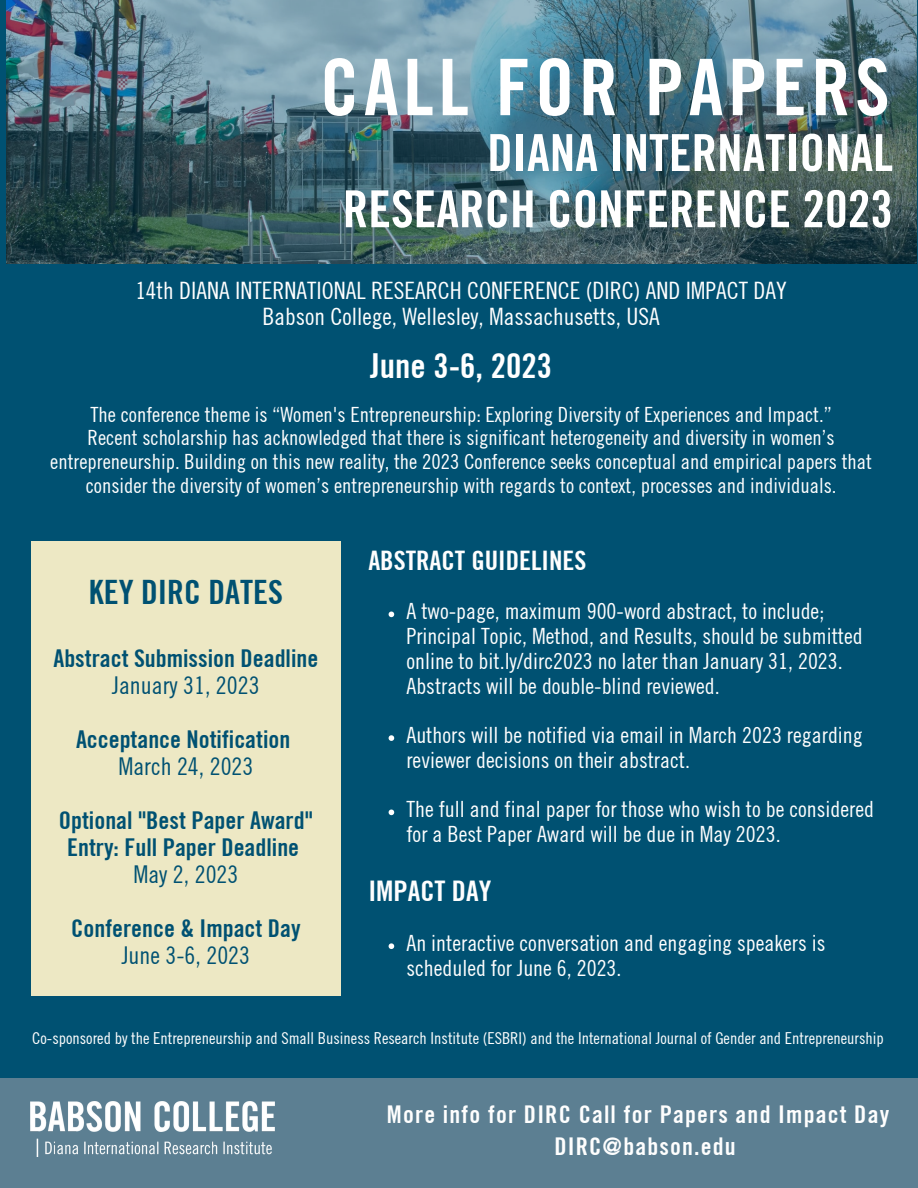
<style>
.page{position:relative;width:918px;height:1188px;background:#005172}
.page>*{position:absolute;margin:0;border:0;box-sizing:border-box;transform-origin:0 0}
.t1{font:700 condensed 78.15px "Trade Gothic No.20";letter-spacing:.06em;color:#fff}
.t2{font:700 condensed 51.15px/56.2px "Trade Gothic No.20";color:#fff;text-align:right}
.t3{font:700 condensed 34.5px "Trade Gothic No.20";color:#fff}
.t4{font:700 condensed 33.6px "Trade Gothic No.20";color:#005172}
.t5{font:700 condensed 28.35px "Trade Gothic No.20";color:#fefefe}
.t6{font:700 condensed 26.85px "Trade Gothic No.20";color:#fefefe}
.t7{font:700 condensed 24.6px/27px "Trade Gothic No.20";color:#005172;text-align:center}
.t8{font:condensed 24.6px "Trade Gothic No.18";color:#005172}
.t9{font:700 condensed 24.45px/32.7px "Trade Gothic No.20";letter-spacing:.045em;color:#fefefe;text-align:center}
.t10{font:condensed 24px/25.8px "Trade Gothic No.18";color:#fff;text-align:center}
.t11{font:condensed 22.35px/24.8px "Trade Gothic No.18";color:#fefefe}
.t12{font:condensed 21px/23.7px "Trade Gothic No.18";color:#fff;text-align:center}
.t13{font:condensed 16.5px "Trade Gothic No.18";color:#fff}
</style>
<div class="page">
<img style="left:6px;top:0;width:910px;height:263px">
<div style="left:0;top:1078px;width:918px;height:110px;background:#5c7f92"></div>
<img style="left:31px;top:1102px;width:244px;height:55px">
<div style="left:31px;top:541px;width:309px;height:455px;background:#ede8c4"></div>
<svg style="left:389px;top:612px;width:5px;height:5px"></svg>
<svg style="left:389px;top:735px;width:5px;height:6px"></svg>
<svg style="left:389px;top:810px;width:5px;height:5px"></svg>
<svg style="left:389px;top:943px;width:5px;height:6px"></svg>
<h1 class="t1" style="left:320px;top:59px;width:571px">CALL FOR PAPERS</h1>
<h2 class="t2" style="left:343px;top:129px;width:552px">DIANA INTERNATIONAL<br>RESEARCH CONFERENCE 2023</h2>
<p class="t10" style="left:135px;top:280px;width:653px">14th DIANA INTERNATIONAL RESEARCH CONFERENCE (DIRC) AND IMPACT DAY<br>Babson College, Wellesley, Massachusetts, USA</p>
<h3 class="t3" style="left:370px;top:353px;width:183px">June 3-6, 2023</h3>
<p class="t12" style="left:50px;top:404px;width:823px">The conference theme is “Women's Entrepreneurship: Exploring Diversity of Experiences and Impact.”<br>Recent scholarship has acknowledged that there is significant heterogeneity and diversity in women’s entrepreneurship. Building on this new reality, the 2023 Conference seeks conceptual and empirical papers that consider the diversity of women’s entrepreneurship with regards to context, processes and individuals.</p>
<h3 class="t4" style="left:89px;top:580px;width:196px">KEY DIRC DATES</h3>
<p class="t7" style="left:53px;top:647px;width:266px">Abstract Submission Deadline</p>
<p class="t8" style="left:112px;top:677px;width:149px">January 31, 2023</p>
<p class="t7" style="left:76px;top:728px;width:216px">Acceptance Notification</p>
<p class="t8" style="left:118px;top:758px;width:137px">March 24, 2023</p>
<p class="t7" style="left:59px;top:809px;width:255px">Optional "Best Paper Award"<br>Entry: Full Paper Deadline</p>
<p class="t8" style="left:133px;top:866px;width:107px">May 2, 2023</p>
<p class="t7" style="left:71px;top:917px;width:231px">Conference &amp; Impact Day</p>
<p class="t8" style="left:122px;top:947px;width:130px">June 3-6, 2023</p>
<p class="t6" style="left:368px;top:551px;width:220px">ABSTRACT GUIDELINES</p>
<p class="t11" style="left:406px;top:601px;width:458px">A two-page, maximum 900-word abstract, to include; Principal Topic, Method, and Results, should be submitted online to bit.ly/dirc2023 no later than January 31, 2023.<br>Abstracts will be double-blind reviewed.</p>
<p class="t11" style="left:406px;top:725px;width:458px">Authors will be notified via email in March 2023 regarding reviewer decisions on their abstract.</p>
<p class="t11" style="left:406px;top:799px;width:469px">The full and final paper for those who wish to be considered for a Best Paper Award will be due in May 2023.</p>
<p class="t5" style="left:368px;top:880px;width:125px">IMPACT DAY</p>
<p class="t11" style="left:406px;top:933px;width:421px">An interactive conversation and engaging speakers is scheduled for June 6, 2023.</p>
<p class="t13" style="left:32px;top:1032px;width:853px">Co-sponsored by the Entrepreneurship and Small Business Research Institute (ESBRI) and the International Journal of Gender and Entrepreneurship</p>
<p class="t9" style="left:387px;top:1100px;width:504px">More info for DIRC Call for Papers and Impact Day<br>DIRC@babson.edu</p>
</div>
